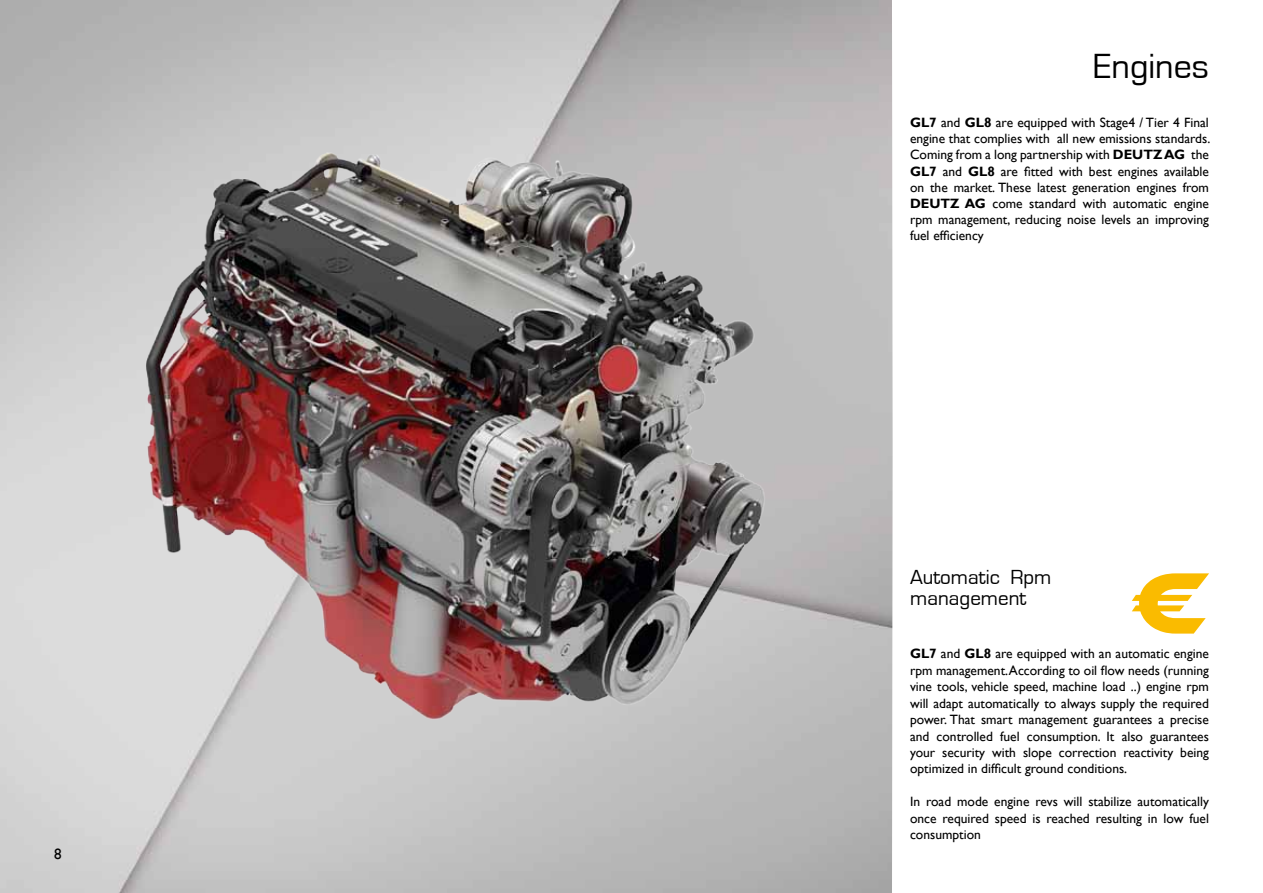
<style>
.page{position:relative;width:1263px;height:893px;background:#fff}
.page>*{position:absolute;margin:0;border:0;box-sizing:border-box;transform-origin:0 0}
.t1{font:90px "Ethnocentric Rg";color:#fabb00}
.t2{font:36px "Eurostile";color:#000}
.t3{font:21px/21px "Eurostile";color:#000}
.t4{font:15px "Gill Sans";color:#000}
.t5{font:13.5px/16.4px "Gill Sans";color:#000;text-align:justify}
.s1{font-weight:700}
</style>
<div class="page">
<img style="left:0;top:0;width:892px;height:893px">
<img style="left:54px;top:15px;width:839px;height:857px">
<p class="t4" style="left:54px;top:846px;width:9px">8</p>
<h2 class="t2" style="left:1094px;top:47px;width:117px">Engines</h2>
<p class="t5" style="left:910px;top:114px;width:302px"><span class="s1">GL7</span> and <span class="s1">GL8</span> are equipped with Stage4 / Tier 4 Final engine that complies with all new emissions standards.<br>Coming from a long partnership with <span class="s1">DEUTZ AG</span> the <span class="s1">GL7</span> and <span class="s1">GL8</span> are fitted with best engines available on the market. These latest generation engines from <span class="s1">DEUTZ AG</span> come standard with automatic engine rpm management, reducing noise levels an improving fuel efficiency</p>
<h3 class="t3" style="left:910px;top:567px;width:143px">Automatic Rpm management</h3>
<p class="t5" style="left:910px;top:646px;width:300px"><span class="s1">GL7</span> and <span class="s1">GL8</span> are equipped with an automatic engine rpm management. According to oil flow needs (running vine tools, vehicle speed, machine load ..) engine rpm will adapt automatically to always supply the required power. That smart management guarantees a precise and controlled fuel consumption. It also guarantees your security with slope correction reactivity being optimized in difficult ground conditions.</p>
<p class="t5" style="left:910px;top:794px;width:300px">In road mode engine revs will stabilize automatically once required speed is reached resulting in low fuel consumption</p>
<h1 class="t1" style="left:1131px;top:548px;width:82px">€</h1>
</div>
